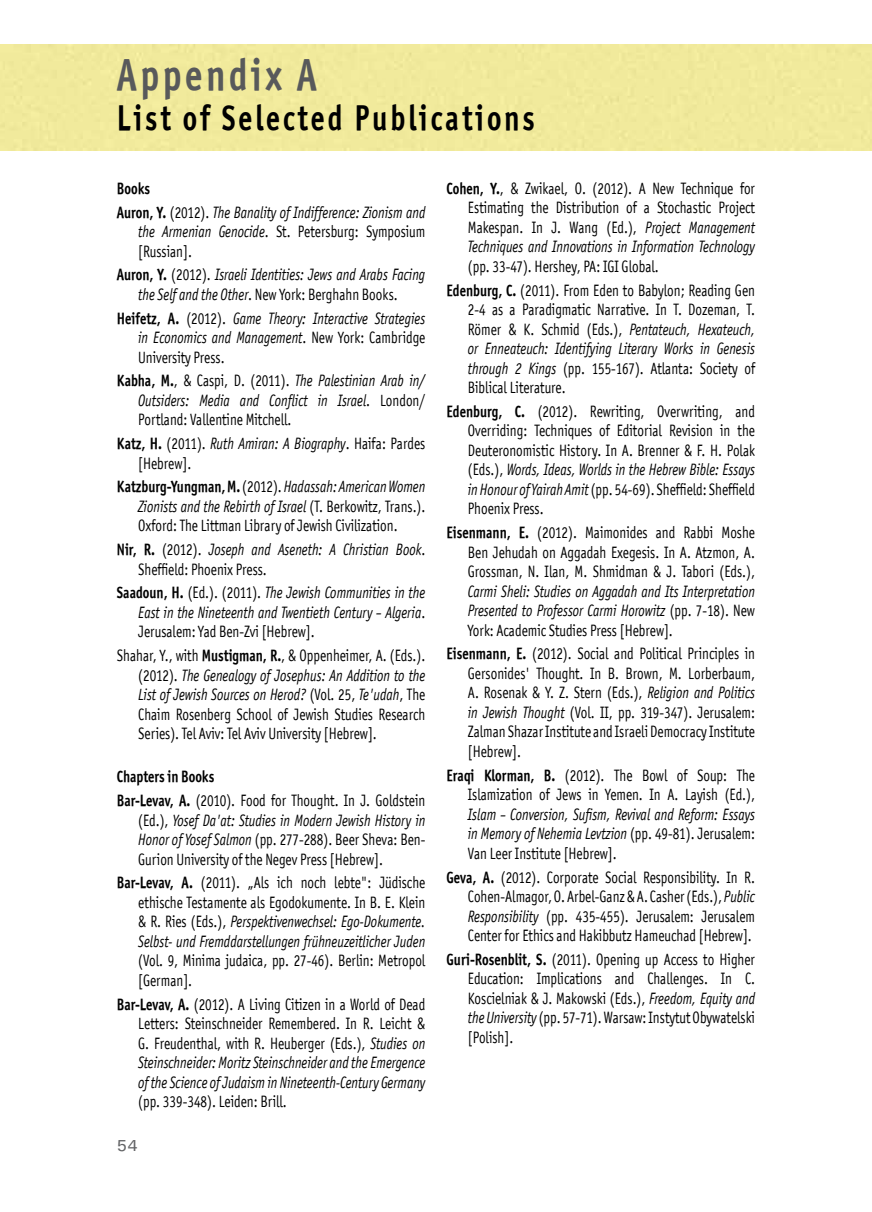
<style>
.page{position:relative;width:872px;height:1212px;background:#fff}
.page>*{position:absolute;margin:0;border:0;box-sizing:border-box;transform-origin:0 0}
.t1{font:45px "Officina Sans OSITCTT Bold";letter-spacing:.1em;color:#58595b;scale:.8 1}
.t2{font:36px "Officina Sans OSITCTT Bold";letter-spacing:.1em;color:#000;scale:.8 1}
.t3{font:19.5px "MF Narkis Tam";color:#636466}
.t4{font:16.5px/19.5px "Officina San ITC";color:#000;text-align:justify;scale:.8 1}
.t5{font:italic 16.5px/19.5px "Officina San ITC";color:#000;text-align:justify;scale:.8 1}
.t6{font:16.5px "Officina Sans OSITCTT Bold";color:#000;scale:.8 1}
.s1{font-family:"Officina Sans OSITCTT Bold";font-style:normal}
.s2{font-style:normal}
.s3{font-family:"Officina Sans OSITCTT Bold"}
.s4{font-style:italic}
</style>
<div class="page">
<h1 class="t1" style="left:117px;top:46px;width:251px">Appendix A</h1>
<h2 class="t2" style="left:117px;top:95px;width:524px">List of Selected Publications</h2>
<p class="t6" style="left:117px;top:178px;width:43px">Books</p>
<p class="t5" style="left:138px;top:202px;width:360px;text-indent:-21px"><span class="s1">Auron, Y.</span> <span class="s2">(2012).</span> The Banality of Indifference: Zionism and the Armenian Genocide<span class="s2">. St. Petersburg: Symposium [Russian].</span></p>
<p class="t5" style="left:117px;top:265px;width:387px;text-align:center"><span class="s1">Auron, Y.</span> <span class="s2">(2012).</span> Israeli Identities: Jews and Arabs Facing the Self and the Other<span class="s2">. New York: Berghahn Books.</span></p>
<p class="t5" style="left:138px;top:308px;width:360px;text-indent:-21px"><span class="s1">Heifetz, A.</span> <span class="s2">(2012).</span> Game Theory: Interactive Strategies in Economics and Management<span class="s2">. New York: Cambridge University Press.</span></p>
<p class="t5" style="left:138px;top:371px;width:360px;text-indent:-21px"><span class="s1">Kabha, M.</span><span class="s2">, &amp; Caspi, D. (2011).</span> The Palestinian Arab in/ Outsiders: Media and Conflict in Israel<span class="s2">. London/ Portland: Vallentine Mitchell.</span></p>
<p class="t4" style="left:138px;top:434px;width:360px;text-indent:-21px"><span class="s3">Katz, H.</span> (2011). <span class="s4">Ruth Amiran: A Biography</span>. Haifa: Pardes [Hebrew].</p>
<p class="t4" style="left:138px;top:477px;width:360px;text-indent:-21px"><span class="s3">Katzburg-Yungman, M.</span> (2012). <span class="s4">Hadassah: American Women Zionists and the Rebirth of Israel</span> (T. Berkowitz, Trans.).<br>Oxford: The Littman Library of Jewish Civilization.</p>
<p class="t4" style="left:138px;top:540px;width:360px;text-indent:-21px"><span class="s3">Nir, R.</span> (2012). <span class="s4">Joseph and Aseneth: A Christian Book</span>.<br>Sheffield: Phoenix Press.</p>
<p class="t5" style="left:138px;top:583px;width:360px;text-indent:-21px"><span class="s1">Saadoun, H.</span> <span class="s2">(Ed.). (2011).</span> The Jewish Communities in the East in the Nineteenth and Twentieth Century – Algeria<span class="s2">.<br>Jerusalem: Yad Ben-Zvi [Hebrew].</span></p>
<p class="t4" style="left:138px;top:646px;width:360px;text-indent:-21px">Shahar, Y., with <span class="s3">Mustigman, R.</span>, &amp; Oppenheimer, A. (Eds.). (2012). <span class="s4">The Genealogy of Josephus: An Addition to the List of Jewish Sources on Herod?</span> (Vol. 25, <span class="s4">Te'udah</span>, The Chaim Rosenberg School of Jewish Studies Research Series). Tel Aviv: Tel Aviv University [Hebrew].</p>
<p class="t6" style="left:117px;top:766px;width:123px">Chapters in Books</p>
<p class="t4" style="left:138px;top:791px;width:360px;text-indent:-21px"><span class="s3">Bar-Levav, A.</span> (2010). Food for Thought. In J. Goldstein (Ed.), <span class="s4">Yosef Da'at: Studies in Modern Jewish History in Honor of Yosef Salmon</span> (pp. 277-288). Beer Sheva: Ben-Gurion University of the Negev Press [Hebrew].</p>
<p class="t4" style="left:138px;top:873px;width:360px;text-indent:-21px"><span class="s3">Bar-Levav, A.</span> (2011). „Als ich noch lebte": Jüdische ethische Testamente als Egodokumente. In B. E. Klein &amp; R. Ries (Eds.), <span class="s4">Perspektivenwechsel: Ego-Dokumente.<br>Selbst- und Fremddarstellungen frühneuzeitlicher Juden</span></p>
<p class="t4" style="left:138px;top:951px;width:360px">(Vol. 9, Minima judaica, pp. 27-46). Berlin: Metropol [German].</p>
<p class="t4" style="left:138px;top:994px;width:360px;text-indent:-21px"><span class="s3">Bar-Levav, A.</span> (2012). A Living Citizen in a World of Dead Letters: Steinschneider Remembered. In R. Leicht &amp; G. Freudenthal, with R. Heuberger (Eds.), <span class="s4">Studies on Steinschneider: Moritz Steinschneider and the Emergence of the Science of Judaism in Nineteenth-Century Germany</span></p>
<p class="t4" style="left:138px;top:1092px;width:187px">(pp. 339-348). Leiden: Brill.</p>
<p class="t3" style="left:117px;top:1133px;width:22px">54</p>
<p class="t4" style="left:468px;top:178px;width:360px;text-indent:-21px"><span class="s3">Cohen, Y.</span>, &amp; Zwikael, O. (2012). A New Technique for Estimating the Distribution of a Stochastic Project Makespan. In J. Wang (Ed.), <span class="s4">Project Management Techniques and Innovations in Information Technology</span></p>
<p class="t4" style="left:446px;top:254px;width:387px;line-height:23.7px;text-indent:21px">(pp. 33-47). Hershey, PA: IGI Global.<br><span class="s3">Edenburg, C.</span> (2011). From Eden to Babylon; Reading Gen</p>
<p class="t4" style="left:468px;top:300px;width:360px">2-4 as a Paradigmatic Narrative. In T. Dozeman, T.<br>Römer &amp; K. Schmid (Eds.), <span class="s4">Pentateuch, Hexateuch, or Enneateuch: Identifying Literary Works in Genesis through 2 Kings</span> (pp. 155-167). Atlanta: Society of Biblical Literature.</p>
<p class="t4" style="left:468px;top:401px;width:360px;text-indent:-21px"><span class="s3">Edenburg, C.</span> (2012). Rewriting, Overwriting, and Overriding: Techniques of Editorial Revision in the Deuteronomistic History. In A. Brenner &amp; F. H. Polak (Eds.), <span class="s4">Words, Ideas, Worlds in the Hebrew Bible: Essays in Honour of Yairah Amit</span> (pp. 54-69). Sheffield: Sheffield Phoenix Press.</p>
<p class="t4" style="left:468px;top:523px;width:360px;text-indent:-21px"><span class="s3">Eisenmann, E.</span> (2012). Maimonides and Rabbi Moshe Ben Jehudah on Aggadah Exegesis. In A. Atzmon, A.<br>Grossman, N. Ilan, M. Shmidman &amp; J. Tabori (Eds.),</p>
<p class="t5" style="left:468px;top:581px;width:360px">Carmi Sheli: Studies on Aggadah and Its Interpretation Presented to Professor Carmi Horowitz <span class="s2">(pp. 7-18). New York: Academic Studies Press [Hebrew].</span></p>
<p class="t4" style="left:468px;top:644px;width:360px;text-indent:-21px"><span class="s3">Eisenmann, E.</span> (2012). Social and Political Principles in Gersonides' Thought. In B. Brown, M. Lorberbaum, A. Rosenak &amp; Y. Z. Stern (Eds.), <span class="s4">Religion and Politics in Jewish Thought</span> (Vol. II, pp. 319-347). Jerusalem:<br>Zalman Shazar Institute and Israeli Democracy Institute [Hebrew].</p>
<p class="t4" style="left:446px;top:765px;width:387px;text-align:right"><span class="s3">Eraqi Klorman, B.</span> (2012). The Bowl of Soup: The<br>Islamization of Jews in Yemen. In A. Layish (Ed.),</p>
<p class="t5" style="left:468px;top:804px;width:360px">Islam – Conversion, Sufism, Revival and Reform: Essays in Memory of Nehemia Levtzion <span class="s2">(pp. 49-81). Jerusalem:<br>Van Leer Institute [Hebrew].</span></p>
<p class="t4" style="left:468px;top:867px;width:360px;text-indent:-21px"><span class="s3">Geva, A.</span> (2012). Corporate Social Responsibility. In R.<br>Cohen-Almagor, O. Arbel-Ganz &amp; A. Casher (Eds.), <span class="s4">Public Responsibility</span> (pp. 435-455). Jerusalem: Jerusalem Center for Ethics and Hakibbutz Hameuchad [Hebrew].</p>
<p class="t4" style="left:468px;top:949px;width:360px;text-indent:-21px"><span class="s3">Guri-Rosenblit, S.</span> (2011). Opening up Access to Higher Education: Implications and Challenges. In C.<br>Koscielniak &amp; J. Makowski (Eds.), <span class="s4">Freedom, Equity and the University</span> (pp. 57-71). Warsaw: Instytut Obywatelski [Polish].</p>
</div>
